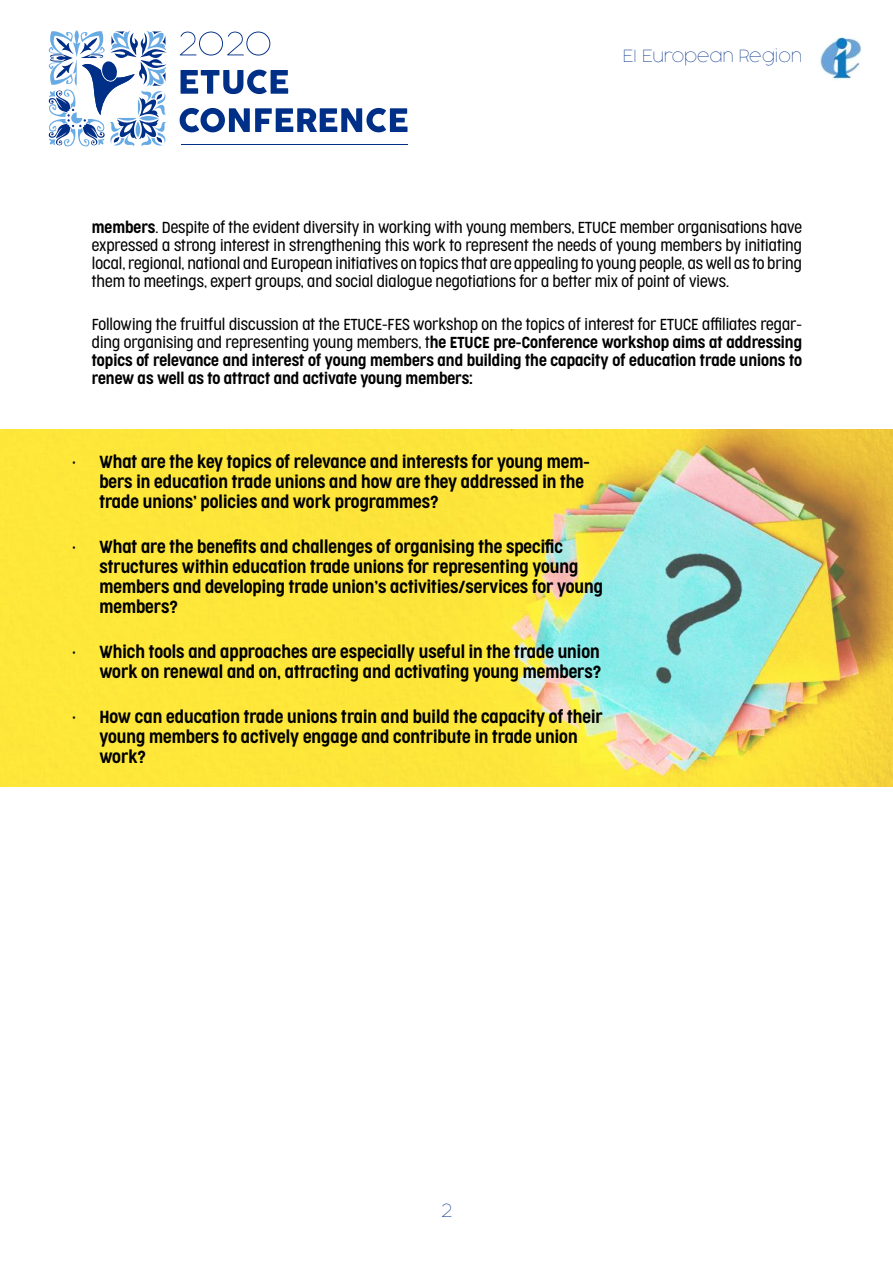
<style>
.page{position:relative;width:893px;height:1263px;background:#fff}
.page>*{position:absolute;margin:0;border:0;box-sizing:border-box;transform-origin:0 0}
.t1{font:100 18px "Cocogoose Pro";color:#002f87}
.t2{font:300 16.5px/19.8px "Cocogoose Condensed";color:#000}
.t3{font:100 16.5px "Cocogoose Pro";color:#002f87}
.t4{font:300 15px/18px "Cocogoose Condensed";color:#000;text-align:justify}
.t5{font:300 15px/18px "Cocogoose Condensed";color:#000;text-align:justify}
.s1{font-style:inherit}
</style>
<div class="page">
<img style="left:820px;top:37px;width:42px;height:43px">
<svg style="left:180px;top:32px;width:90px;height:24px"></svg>
<svg style="left:181px;top:70px;width:107px;height:24px"></svg>
<svg style="left:180px;top:108px;width:227px;height:24px"></svg>
<svg style="left:48px;top:30px;width:119px;height:117px"></svg>
<hr style="left:181px;top:145px;width:226px;height:1px;background:#002f87">
<img style="left:0;top:430px;width:893px;height:357px">
<p class="t3" style="left:623px;top:46px;width:181px">EI European Region</p>
<p class="t4" style="left:92px;top:218px;width:712px"><span class="s1">members</span>. Despite of the evident diversity in working with young members, ETUCE member organisations have expressed a strong interest in strengthening this work to represent the needs of young members by initiating local, regional, national and European initiatives on topics that are appealing to young people, as well as to bring them to meetings, expert groups, and social dialogue negotiations for a better mix of point of views.</p>
<p class="t5" style="left:92px;top:316px;width:712px"><span class="s1">Following the fruitful discussion at the ETUCE-FES workshop on the topics of interest for ETUCE affiliates regar&shy;ding organising and representing young members, t</span>he ETUCE pre-Conference workshop aims at addressing topics of relevance and interest of young members and building the capacity of education trade unions to renew as well as to attract and activate young members:</p>
<p class="t2" style="left:99px;top:452px;width:492px;text-indent:-27px">• What are the key topics of relevance and interests for young mem&shy;bers in education trade unions and how are they addressed in the trade unions’ policies and work programmes?</p>
<p class="t2" style="left:99px;top:537px;width:505px;text-indent:-27px">• What are the benefits and challenges of organising the specific structures within education trade unions for representing young members and developing trade union’s activities/services for young members?</p>
<p class="t2" style="left:72px;top:642px;width:530px;text-align:right">• Which tools and approaches are especially useful in the trade union work on renewal and on, attracting and activating young members?</p>
<p class="t2" style="left:99px;top:707px;width:505px;text-indent:-27px">• How can education trade unions train and build the capacity of their young members to actively engage and contribute in trade union work?</p>
<p class="t1" style="left:441px;top:1198px;width:12px">2</p>
</div>
